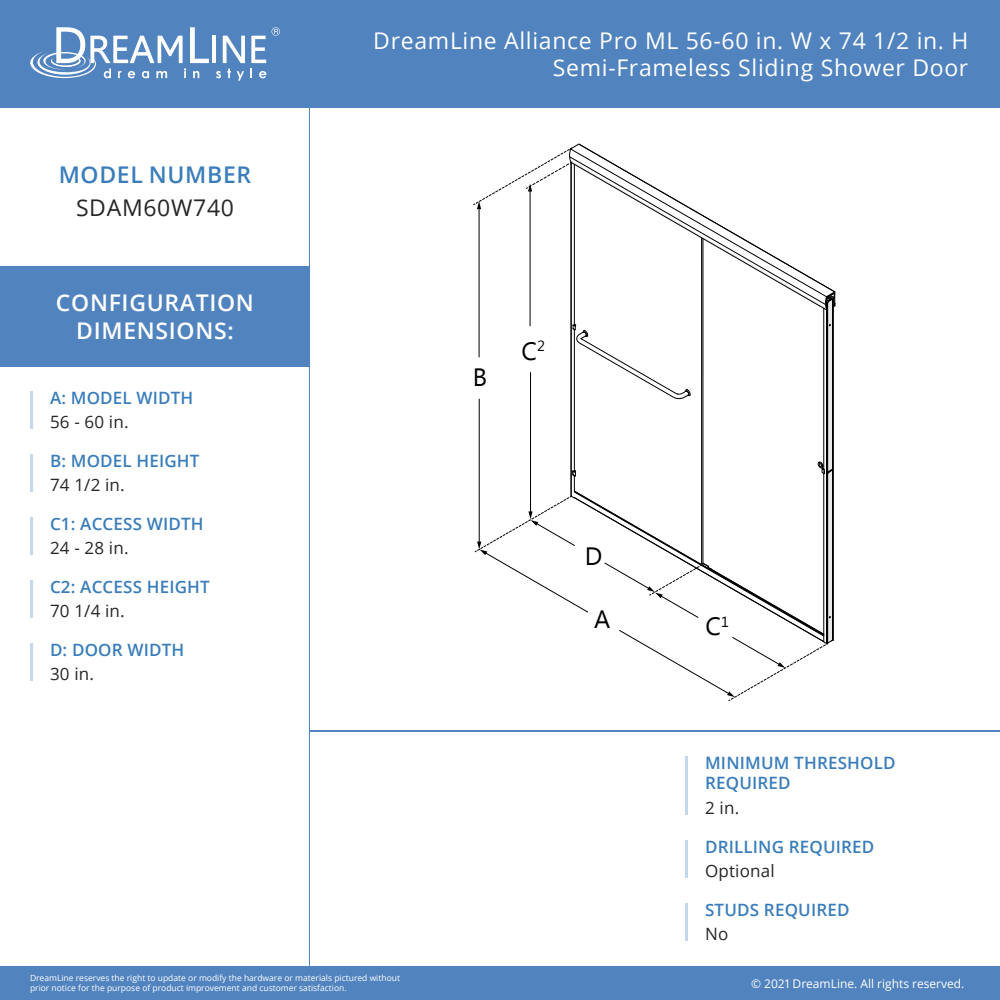
<style>
.page{position:relative;width:1000px;height:1000px;background:#fff}
.page>*{position:absolute;margin:0;border:0;box-sizing:border-box;transform-origin:0 0}
.t1{font:25.05px "Microsoft New Tai Lue";color:#010101}
.t2{font:25.05px "Microsoft New Tai Lue";color:#000}
.t3{font:23px/27.6px "Open Sans";letter-spacing:.03em;color:#fff;text-align:right}
.t4{font:600 23px/27.6px "Open Sans";letter-spacing:.03em;color:#fff;text-align:center}
.t5{font:600 23px "Open Sans";letter-spacing:.03em;color:#3a7dba}
.t6{font:23px "Open Sans";letter-spacing:.03em;color:#262626}
.t7{font:600 17px/20.4px "Open Sans";letter-spacing:.01em;color:#3a7dba}
.t8{font:17px "Open Sans";letter-spacing:.01em;color:#262626}
.t9{font:12px "Open Sans";color:#fff}
.t10{font:8.5px/10.2px "Open Sans";color:#fff}
</style>
<div class="page">
<hr style="left:309px;top:0;width:1px;height:966px;background:#5183be">
<hr style="left:310px;top:731px;width:690px;height:1px;background:#5183be">
<div style="left:0;top:266px;width:310px;height:100px;background:#5183be"></div>
<div style="left:0;top:0;width:1000px;height:108px;background:#5183be"></div>
<div style="left:0;top:966px;width:1000px;height:34px;background:#5183be"></div>
<svg style="left:216px;top:71px;width:5px;height:7px"></svg>
<svg style="left:227px;top:69px;width:4px;height:9px"></svg>
<svg style="left:237px;top:71px;width:7px;height:10px"></svg>
<svg style="left:30px;top:27px;width:179px;height:52px"></svg>
<hr style="left:213px;top:36px;width:3px;height:27px;background:#fff">
<svg style="left:223px;top:36px;width:22px;height:27px"></svg>
<svg style="left:251px;top:27px;width:29px;height:51px"></svg>
<svg style="left:473px;top:144px;width:363px;height:557px"></svg>
<hr style="left:30px;top:391px;width:2px;height:38px;background:#3a7dba">
<hr style="left:30px;top:454px;width:2px;height:38px;background:#3a7dba">
<hr style="left:30px;top:580px;width:2px;height:38px;background:#3a7dba">
<hr style="left:30px;top:517px;width:2px;height:38px;background:#3a7dba">
<hr style="left:30px;top:643px;width:2px;height:38px;background:#3a7dba">
<hr style="left:685px;top:756px;width:3px;height:59px;background:#3a7dba">
<hr style="left:685px;top:840px;width:3px;height:38px;background:#3a7dba">
<hr style="left:685px;top:903px;width:3px;height:38px;background:#3a7dba">
<h2 class="t5" style="left:59px;top:159px;width:194px">MODEL NUMBER</h2>
<h2 class="t6" style="left:76px;top:192px;width:160px">SDAM60W740</h2>
<h2 class="t4" style="left:56px;top:289px;width:200px">CONFIGURATION<br>DIMENSIONS:</h2>
<h3 class="t7" style="left:50px;top:388px;width:145px">A: MODEL WIDTH</h3>
<h3 class="t8" style="left:50px;top:411px;width:80px">56 - 60 in.</h3>
<h3 class="t7" style="left:50px;top:451px;width:151px">B: MODEL HEIGHT</h3>
<h3 class="t8" style="left:50px;top:474px;width:76px">74 1/2 in.</h3>
<h3 class="t7" style="left:50px;top:514px;width:155px">C1: ACCESS WIDTH</h3>
<h3 class="t8" style="left:50px;top:537px;width:80px">24 - 28 in.</h3>
<h3 class="t7" style="left:50px;top:577px;width:161px">C2: ACCESS HEIGHT</h3>
<h3 class="t8" style="left:50px;top:600px;width:76px">70 1/4 in.</h3>
<h3 class="t7" style="left:50px;top:640px;width:136px">D: DOOR WIDTH</h3>
<h3 class="t8" style="left:50px;top:663px;width:45px">30 in.</h3>
<h2 class="t3" style="left:373px;top:26px;width:597px">DreamLine Alliance Pro ML 56-60 in. W x 74 1/2 in. H<br>Semi-Frameless Sliding Shower Door</h2>
<h1 class="t2" style="left:473px;top:363px;width:16px">B</h1>
<h1 class="t2" style="left:522px;top:336px;width:25px">C<sup>2</sup></h1>
<h1 class="t1" style="left:585px;top:541px;width:19px">D</h1>
<h1 class="t1" style="left:594px;top:605px;width:18px">A</h1>
<h1 class="t1" style="left:706px;top:612px;width:25px">C<sup>1</sup></h1>
<h3 class="t7" style="left:705px;top:752px;width:192px">MINIMUM THRESHOLD<br>REQUIRED</h3>
<h3 class="t8" style="left:705px;top:796px;width:36px">2 in.</h3>
<h3 class="t7" style="left:705px;top:836px;width:171px">DRILLING REQUIRED</h3>
<h3 class="t8" style="left:705px;top:859px;width:71px">Optional</h3>
<h3 class="t7" style="left:705px;top:899px;width:146px">STUDS REQUIRED</h3>
<h3 class="t8" style="left:705px;top:922px;width:25px">No</h3>
<p class="t10" style="left:30px;top:973px;width:372px">DreamLine reserves the right to update or modify the hardware or materials pictured without prior notice for the purpose of product improvement and customer satisfaction.</p>
<h3 class="t9" style="left:751px;top:975px;width:215px">© 2021 DreamLine. All rights reserved.</h3>
</div>
